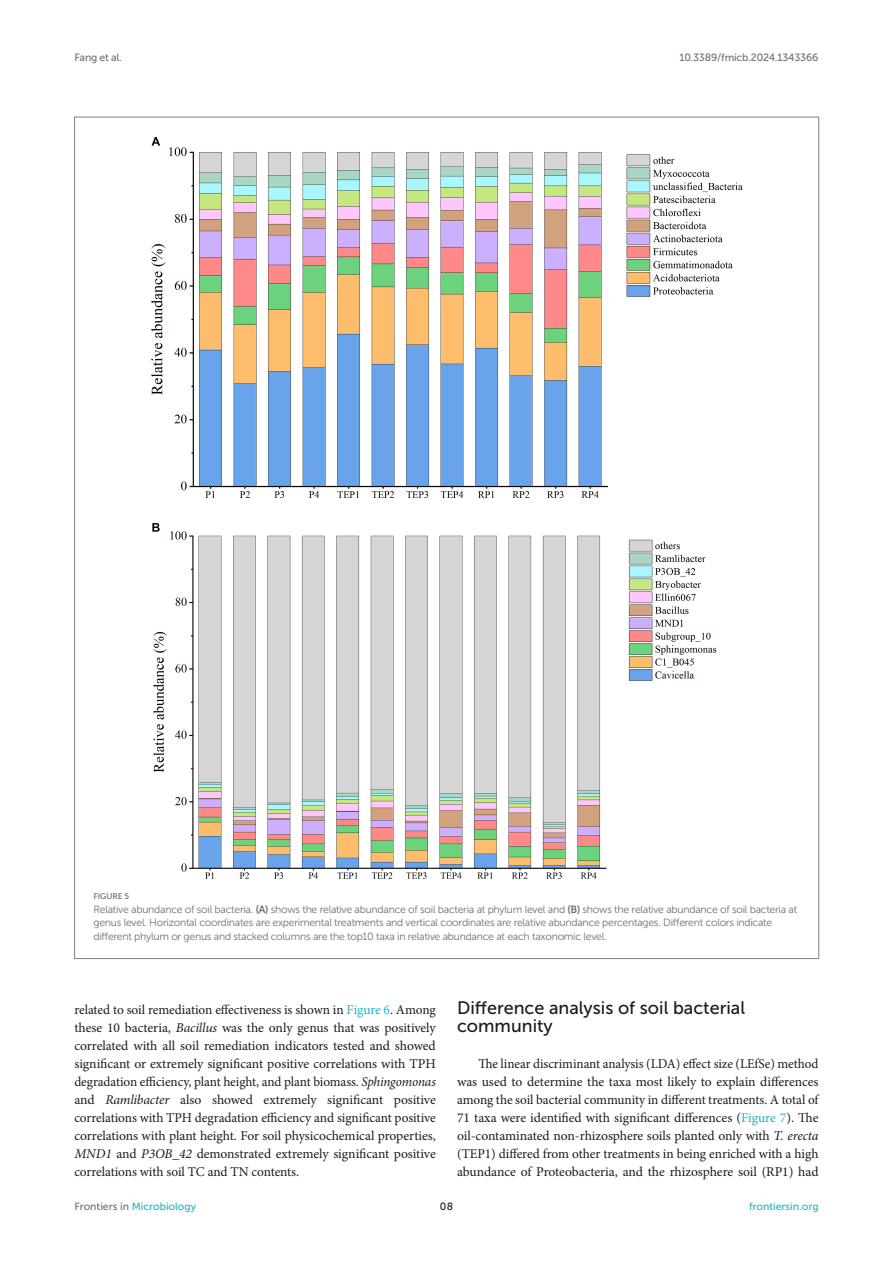
<style>
.page{position:relative;width:893px;height:1263px;background:#fff}
.page>*{position:absolute;margin:0;border:0;box-sizing:border-box;transform-origin:0 0}
.HEAD_2{font:18px/18px "Museo Sans 500";color:#1b1c1b}
.TEXT_FLUSH{font:13.5px/18px "Minion Pro";letter-spacing:-.005em;color:#1b1c1b;text-align:justify}
.FIG_LEG{font:10.5px/13.5px "Museo Sans 300";letter-spacing:-.025em;color:#706f70}
.t1{font:10.5px "Museo Sans 500";color:#1db5c3}
.t2{font:10.5px "Museo Sans 500";letter-spacing:-.015em;color:#706f70}
.t3{font:10.5px "Museo Sans 500";color:#1b1c1b}
.FIG_HD{font:8.25px "Museo Sans 700";letter-spacing:-.01em;color:#7e7f7f}
.s1{font-family:"Museo Sans 700"}
.s2{color:#1db5c3}
.s3{font-style:italic}
.s4{color:#706f70}
</style>
<div class="page">
<img style="left:151px;top:137px;width:592px;height:742px">
<p class="t2" style="left:74px;top:51px;width:49px">Fang et al.</p>
<p class="t2" style="left:679px;top:51px;width:141px">10.3389/fmicb.2024.1343366</p>
<p class="FIG_HD" style="left:94px;top:892px;width:37px">FIGURE 5</p>
<p class="FIG_LEG" style="left:94px;top:902px;width:705px">Relative abundance of soil bacteria. <span class="s1">(A)</span> shows the relative abundance of soil bacteria at phylum level and <span class="s1">(B)</span> shows the relative abundance of soil bacteria at genus level. Horizontal coordinates are experimental treatments and vertical coordinates are relative abundance percentages. Different colors indicate different phylum or genus and stacked columns are the top10 taxa in relative abundance at each taxonomic level.</p>
<p class="TEXT_FLUSH" style="left:74px;top:1001px;width:363px">related to soil remediation effectiveness is shown in <span class="s2">Figure 6</span>. Among these 10 bacteria, <span class="s3">Bacillus</span> was the only genus that was positively correlated with all soil remediation indicators tested and showed significant or extremely significant positive correlations with TPH degradation efficiency, plant height, and plant biomass. <span class="s3">Sphingomonas </span>and <span class="s3">Ramlibacter</span> also showed extremely significant positive correlations with TPH degradation efficiency and significant positive correlations with plant height. For soil physicochemical properties, <span class="s3">MND1</span> and <span class="s3">P3OB_42</span> demonstrated extremely significant positive correlations with soil TC and TN contents.</p>
<p class="HEAD_2" style="left:457px;top:999px;width:290px">Difference analysis of soil bacterial community</p>
<p class="TEXT_FLUSH" style="left:457px;top:1055px;width:363px;text-indent:21px">The linear discriminant analysis (LDA) effect size (LEfSe) method was used to determine the taxa most likely to explain differences among the soil bacterial community in different treatments. A total of 71 taxa were identified with significant differences (<span class="s2">Figure 7</span>). The oil-contaminated non-rhizosphere soils planted only with <span class="s3">T. erecta </span>(TEP1) differed from other treatments in being enriched with a high abundance of Proteobacteria, and the rhizosphere soil (RP1) had</p>
<p class="t1" style="left:74px;top:1200px;width:123px"><span class="s4">Frontiers in</span> Microbiology</p>
<p class="t3" style="left:440px;top:1200px;width:15px">08</p>
<p class="t1" style="left:749px;top:1200px;width:71px">frontiersin.org</p>
</div>
